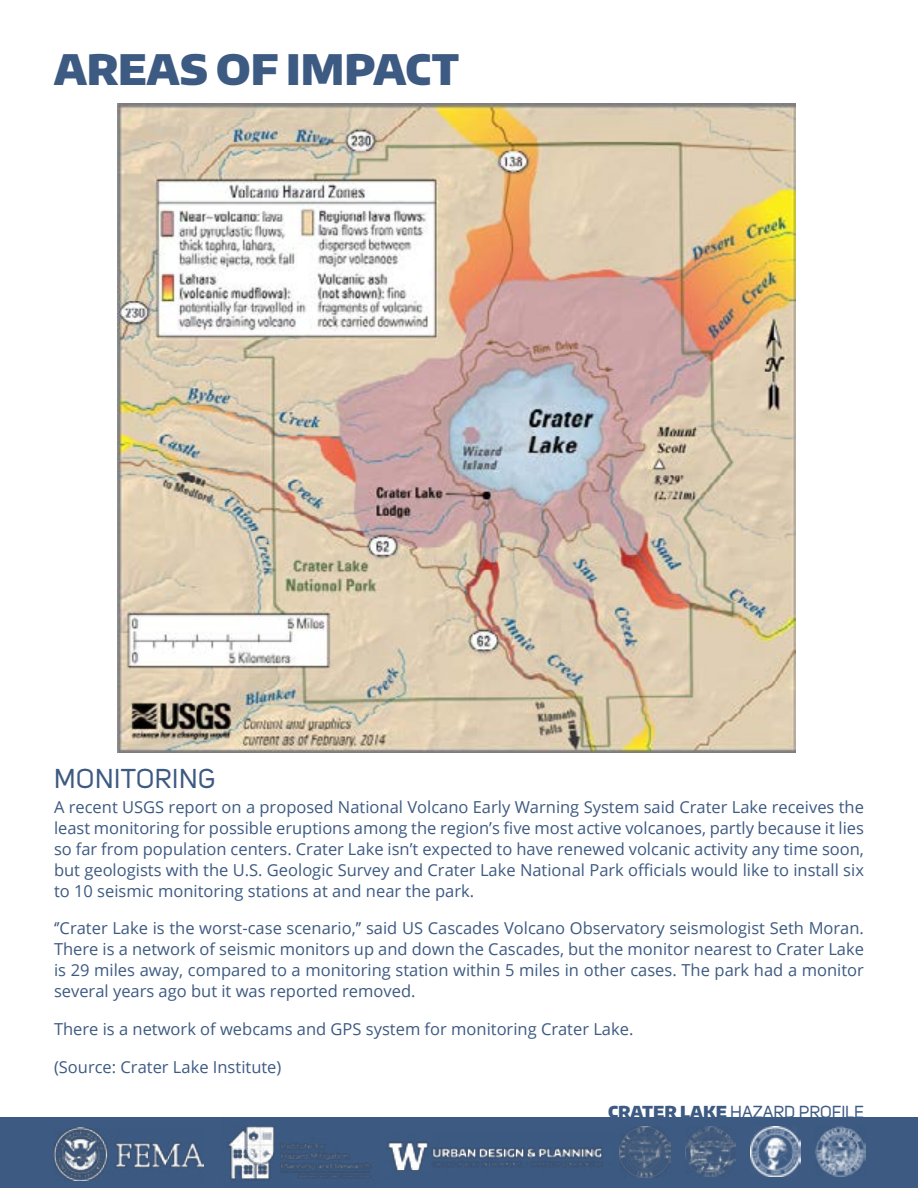
<style>
.page{position:relative;width:918px;height:1188px;background:#fff}
.page>*{position:absolute;margin:0;border:0;box-sizing:border-box;transform-origin:0 0}
.t1{font:900 42px "Encode Sans Normal";color:#3d5a82}
.t2{font:27px "Uni Sans";letter-spacing:.02em;color:#3d5a82}
.t3{font:17.25px "Uni Sans";color:#3d5a82}
.t4{font:16.5px/21px "Open Sans";color:#3d5a82;text-align:justify}
.s1{font-family:"Encode Sans Normal";font-weight:900;font-size:16.5px}
</style>
<div class="page">
<img style="left:118px;top:104px;width:677px;height:649px">
<div style="left:0;top:1118px;width:918px;height:70px;background:#3d5a82"></div>
<img style="left:222px;top:1117px;width:157px;height:64px">
<img style="left:54px;top:1127px;width:149px;height:53px">
<img style="left:815px;top:1126px;width:51px;height:51px">
<img style="left:750px;top:1126px;width:50px;height:51px">
<img style="left:685px;top:1126px;width:50px;height:51px">
<img style="left:387px;top:1141px;width:233px;height:30px">
<img style="left:620px;top:1126px;width:50px;height:52px">
<h1 class="t1" style="left:54px;top:42px;width:407px">AREAS OF IMPACT</h1>
<h2 class="t2" style="left:54px;top:763px;width:162px">MONITORING</h2>
<p class="t4" style="left:54px;top:796px;width:812px">A recent USGS report on a proposed National Volcano Early Warning System said Crater Lake receives the least monitoring for possible eruptions among the region’s five most active volcanoes, partly because it lies so far from population centers. Crater Lake isn’t expected to have renewed volcanic activity any time soon, but geologists with the U.S. Geologic Survey and Crater Lake National Park officials would like to install six to 10 seismic monitoring stations at and near the park.</p>
<p class="t4" style="left:54px;top:917px;width:812px">‘’Crater Lake is the worst-case scenario,’’ said US Cascades Volcano Observatory seismologist Seth Moran.<br>There is a network of seismic monitors up and down the Cascades, but the monitor nearest to Crater Lake is 29 miles away, compared to a monitoring station within 5 miles in other cases. The park had a monitor several years ago but it was reported removed.</p>
<p class="t4" style="left:54px;top:1018px;width:581px">There is a network of webcams and GPS system for monitoring Crater Lake.</p>
<p class="t4" style="left:54px;top:1056px;width:229px">(Source: Crater Lake Institute)</p>
<p class="t3" style="left:608px;top:1102px;width:257px"><span class="s1">CRATER LAKE</span> HAZARD PROFILE</p>
</div>
